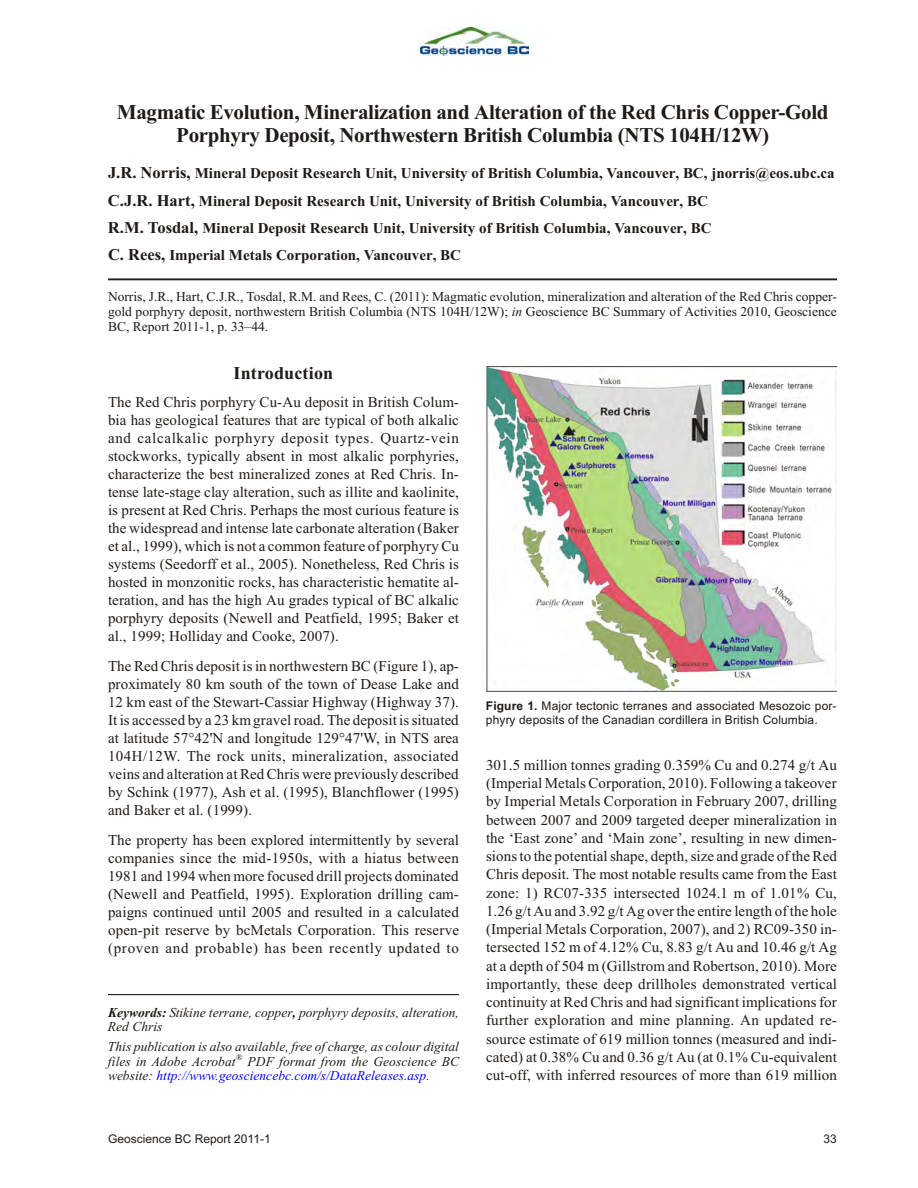
<style>
.page{position:relative;width:918px;height:1188px;background:#fff}
.page>*{position:absolute;margin:0;border:0;box-sizing:border-box;transform-origin:0 0}
.t1{font:700 21px/22.8px "Times New Roman";letter-spacing:-.015em;color:#1f1a17;text-align:center}
.t2{font:700 18px "Times New Roman";letter-spacing:.01em;color:#1f1a17}
.t3{font:15px/18px "Times New Roman";letter-spacing:.01em;color:#1f1a17;text-align:justify}
.t4{font:700 15px/27.2px "Times New Roman";color:#1f1a17}
.t5{font:13.5px/15px "Times New Roman";color:#1f1a17;text-align:justify}
.t6{font:italic 13.5px/14.2px "Times New Roman";color:#1f1a17}
.t7{font:italic 13.5px/14.2px "Times New Roman";color:#00f}
.t8{font:12px/13.5px "Arial";letter-spacing:.01em;color:#1f1a17}
.t9{font:italic 8.7px "Times New Roman";color:#1f1a17}
.s1{font-size:16.5px}
.s2{font-style:italic}
.s3{font-weight:700}
.s4{color:#1f1a17}
</style>
<div class="page">
<hr style="left:108px;top:278px;width:729px;height:2px;background:#1f1a17">
<img style="left:421px;top:27px;width:108px;height:28px">
<hr style="left:108px;top:994px;width:351px;height:1px;background:#1f1a17">
<img style="left:486px;top:366px;width:350px;height:325px">
<h1 class="t1" style="left:117px;top:103px;width:713px">Mag matic Evo lu tion, Min er al iza tion and Al ter ation of the Red Chris Cop per-Gold<br>Por phyry De posit, North west ern Brit ish Co lum bia (NTS 104H/12W)</h1>
<p class="t4" style="left:108px;top:161px;width:728px"><span class="s1">J.R. Norris,</span> Mineral Deposit Research Unit, University of British Columbia, Vancouver, BC, jnorris@eos.ubc.ca <span class="s1">C.J.R. Hart,</span> Mineral Deposit Research Unit, University of British Columbia, Vancouver, BC<br><span class="s1">R.M. Tosdal,</span> Mineral Deposit Research Unit, University of British Columbia, Vancouver, BC<br><span class="s1">C. Rees,</span> Imperial Metals Corporation, Vancouver, BC</p>
<p class="t5" style="left:108px;top:290px;width:730px">Norris, J.R., Hart, C.J.R., Tosdal, R.M. and Rees, C. (2011): Mag matic evo lu tion, min er al iza tion and al ter ation of the Red Chris cop per&shy;gold por phyry de posit, north west ern Brit ish Co lum bia (NTS 104H/12W); <span class="s2">in</span> Geoscience BC Sum mary of Ac tiv i ties 2010, Geoscience BC, Re port 2011-1, p. 33–44.</p>
<p class="t2" style="left:234px;top:367px;width:101px">Introduction</p>
<p class="t3" style="left:108px;top:394px;width:353px">The Red Chris por phyry Cu-Au de posit in Brit ish Co lum - bia has geo log i cal fea tures that are typ i cal of both alkalic and calcalkalic por phyry de posit types. Quartz-vein stockworks, typ i cally ab sent in most alkalic por phy ries, char ac ter ize the best min er al ized zones at Red Chris. In - tense late-stage clay al ter ation, such as illite and kaolinite, is pres ent at Red Chris. Per haps the most cu ri ous fea ture is the wide spread and in tense late car bon ate al ter ation (Baker et al., 1999), which is not a com mon fea ture of por phyry Cu sys tems (Seedorff et al., 2005). None the less, Red Chris is hosted in monzonitic rocks, has char ac ter is tic he ma tite al - ter ation, and has the high Au grades typ i cal of BC alkalic por phyry de pos its (New ell and Peatfield, 1995; Baker et al., 1999; Holliday and Cooke, 2007).</p>
<p class="t3" style="left:108px;top:658px;width:352px">The Red Chris de posit is in north west ern BC (Fig ure 1), ap - prox i mately 80 km south of the town of Dease Lake and 12 km east of the Stew art-Cassiar High way (High way 37).<br>It is ac cessed by a 23 km gravel road. The de posit is sit u ated at lat i tude 57°42'N and lon gi tude 129°47'W, in NTS area 104H/12W. The rock units, min er al iza tion, as so ci ated veins and al ter ation at Red Chris were pre vi ously de scribed by Schink (1977), Ash et al. (1995), Blanchflower (1995) and Baker et al. (1999).</p>
<p class="t3" style="left:108px;top:832px;width:353px">The prop erty has been ex plored in ter mit tently by sev eral com pa nies since the mid-1950s, with a hi a tus be tween 1981 and 1994 when more fo cused drill pro jects dom i nated (New ell and Peatfield, 1995). Ex plo ra tion drill ing cam - paigns con tin ued un til 2005 and re sulted in a cal cu lated open-pit re serve by bcMetals Cor po ra tion. This re serve (proven and prob a ble) has been re cently up dated to</p>
<p class="t8" style="left:486px;top:700px;width:352px"><span class="s3">Fig ure 1.</span> Ma jor tec tonic ter ranes and as so ci ated Me so zoic por - phyry de pos its of the Ca na dian cor dil lera in Brit ish Co lum bia.</p>
<p class="t3" style="left:486px;top:757px;width:353px">301.5 mil lion tonnes grad ing 0.359% Cu and 0.274 g/t Au (Im pe rial Met als Cor po ra tion, 2010). Fol low ing a take over by Im pe rial Met als Cor po ra tion in Feb ru ary 2007, drill ing be tween 2007 and 2009 tar geted deeper min er al iza tion in the ‘East zone’ and ‘Main zone’, re sult ing in new di men - sions to the po ten tial shape, depth, size and grade of the Red Chris de posit. The most no ta ble re sults came from the East zone: 1) RC07-335 in ter sected 1024.1 m of 1.01% Cu, 1.26 g/t Au and 3.92 g/t Ag over the en tire length of the hole (Im pe rial Met als Cor po ra tion, 2007), and 2) RC09-350 in - ter sected 152 m of 4.12% Cu, 8.83 g/t Au and 10.46 g/t Ag at a depth of 504 m (Gillstrom and Rob ert son, 2010). More im por tantly, these deep drillholes dem on strated ver ti cal con ti nu ity at Red Chris and had sig nif i cant im pli ca tions for fur ther ex plo ra tion and mine plan ning. An up dated re - source es ti mate of 619 mil lion tonnes (mea sured and in di - cated) at 0.38% Cu and 0.36 g/t Au (at 0.1% Cu-equiv a lent cut-off, with in ferred re sources of more than 619 mil lion</p>
<p class="t6" style="left:108px;top:1007px;width:352px"><span class="s3">Keywords:</span> Stikine terrane, cop per<span class="s3">,</span> por phyry de pos its, al ter ation,<br>Red Chris</p>
<p class="t6" style="left:108px;top:1041px;width:352px">This pub li ca tion is also avail able, free of charge, as col our dig i tal files in Adobe Ac ro bat</p>
<p class="t9" style="left:236px;top:1054px;width:8px">®</p>
<p class="t7" style="left:108px;top:1055px;width:353px;text-indent:139px"><span class="s4">PDF for mat from the Geoscience BC website:</span> http://www.geosciencebc.com/s/DataReleases.asp<span class="s4">.</span></p>
<p class="t8" style="left:108px;top:1134px;width:164px">Geoscience BC Re port 2011-1</p>
<p class="t8" style="left:824px;top:1134px;width:15px">33</p>
</div>
